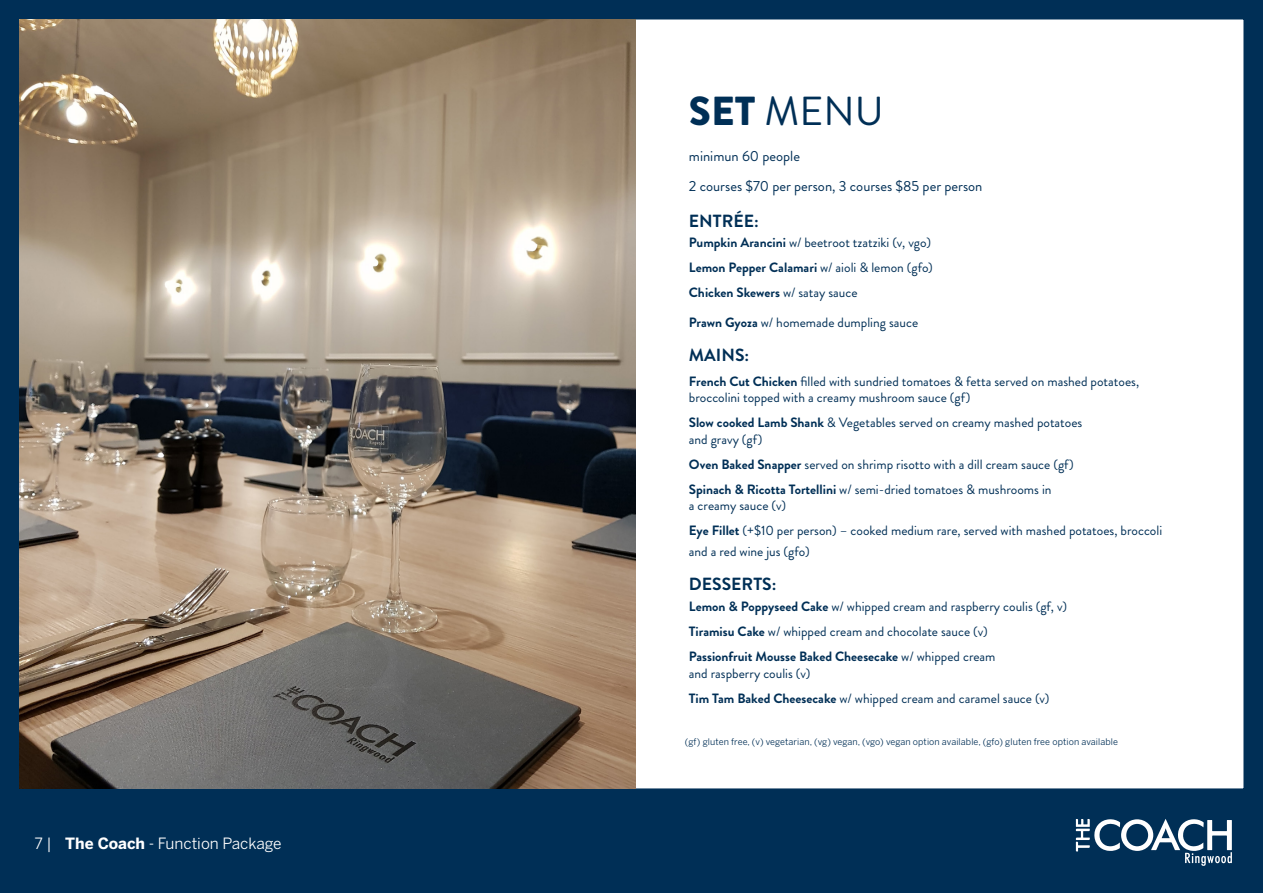
<style>
.page{position:relative;width:1263px;height:893px;background:#fff}
.page>*{position:absolute;margin:0;border:0;box-sizing:border-box;transform-origin:0 0}
.t1{font:40.5px "Brandon Grotesque";color:#002f56}
.t2{font:700 17.55px "Brandon Grotesque";color:#002f56}
.t3{font:15.45px "Benton Sans";color:#fff}
.t4{font:14.55px/29.5px "Brandon Grotesque";color:#002f56}
.t5{font:13.5px/25px "Brandon Grotesque";color:#002f56}
.t6{font:9px "Benton Sans";letter-spacing:.01em;color:#002f56}
.s1{font-weight:700}
.s2{font-weight:900}
</style>
<div class="page">
<div style="left:0;top:0;width:1263px;height:808px;border:19px solid #002f56"></div>
<div style="left:0;top:804px;width:1263px;height:89px;background:#002f56"></div>
<svg style="left:1076px;top:819px;width:156px;height:47px"></svg>
<img style="left:20px;top:19px;width:616px;height:770px">
<p class="t3" style="left:35px;top:834px;width:249px">7 | <span class="s1">The Coach</span> - Function Package</p>
<h1 class="t1" style="left:689px;top:83px;width:196px"><span class="s2">SET</span> MENU</h1>
<p class="t4" style="left:689px;top:142px;width:295px">minimun 60 people<br>2 courses $70 per person, 3 courses $85 per person</p>
<p class="t2" style="left:689px;top:208px;width:71px">ENTRÉE:</p>
<p class="t5" style="left:689px;top:230px;width:245px"><span class="s1">Pumpkin Arancini</span> w/ beetroot tzatziki (v, vgo)<br><span class="s1">Lemon Pepper Calamari</span> w/ aioli &amp; lemon (gfo)<br><span class="s1">Chicken Skewers</span> w/ satay sauce</p>
<p class="t5" style="left:689px;top:310px;width:231px"><span class="s1">Prawn Gyoza</span> w/ homemade dumpling sauce</p>
<p class="t2" style="left:689px;top:342px;width:62px">MAINS:</p>
<p class="t5" style="left:689px;top:373px;width:452px;line-height:16.5px"><span class="s1">French Cut Chicken</span> filled with sundried tomatoes &amp; fetta served on mashed potatoes, broccolini topped with a creamy mushroom sauce (gf)</p>
<p class="t5" style="left:689px;top:415px;width:395px;line-height:16.5px"><span class="s1">Slow cooked Lamb Shank</span> &amp; Vegetables served on creamy mashed potatoes and gravy (gf)</p>
<p class="t5" style="left:689px;top:452px;width:386px"><span class="s1">Oven Baked Snapper</span> served on shrimp risotto with a dill cream sauce (gf)<br><span class="s1">Spinach &amp; Ricotta Tortellini</span> w/ semi-dried tomatoes &amp; mushrooms in</p>
<p class="t5" style="left:689px;top:493px;width:475px">a creamy sauce (v)<br><span class="s1">Eye Fillet</span> (+$10 per person) – cooked medium rare, served with mashed potatoes, broccoli</p>
<p class="t5" style="left:689px;top:539px;width:122px">and a red wine jus (gfo)</p>
<p class="t2" style="left:689px;top:572px;width:89px">DESSERTS:</p>
<p class="t5" style="left:689px;top:594px;width:380px"><span class="s1">Lemon &amp; Poppyseed Cake</span> w/ whipped cream and raspberry coulis (gf, v)<br><span class="s1">Tiramisu Cake</span> w/ whipped cream and chocolate sauce (v)<br><span class="s1">Passionfruit Mousse Baked Cheesecake</span> w/ whipped cream</p>
<p class="t5" style="left:689px;top:661px;width:362px">and raspberry coulis (v)<br><span class="s1">Tim Tam Baked Cheesecake</span> w/ whipped cream and caramel sauce (v)</p>
<p class="t6" style="left:685px;top:736px;width:435px">(gf) gluten free, (v) vegetarian, (vg) vegan, (vgo) vegan option available, (gfo) gluten free option available</p>
</div>
